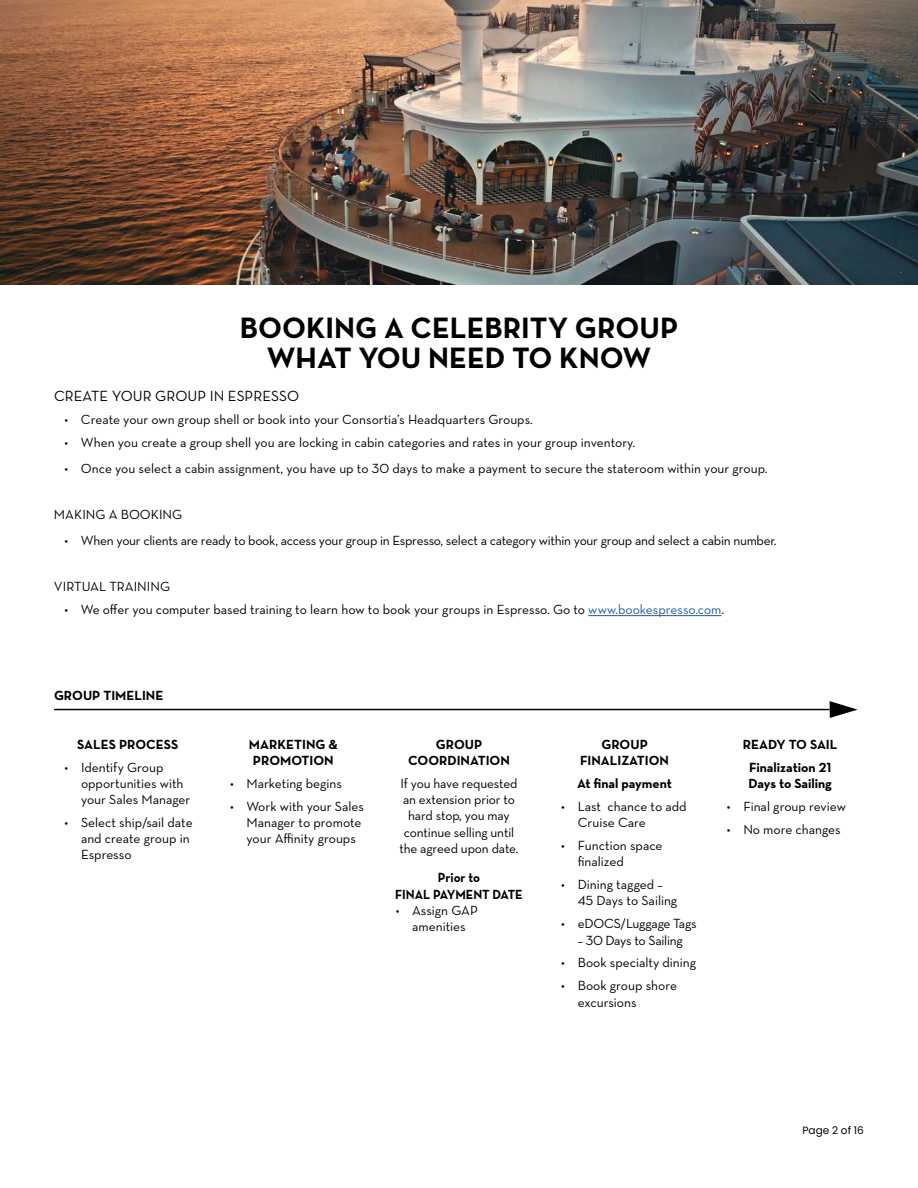
<style>
.page{position:relative;width:918px;height:1188px;background:#fff}
.page>*{position:absolute;margin:0;border:0;box-sizing:border-box;transform-origin:0 0}
.t1{font:700 30px/30px "Neutraface Text";color:#000;text-align:center}
.t2{font:15px "Neutraface Text";color:#000}
.t3{font:13.5px/16.2px "Neutraface Text";color:#000}
.t4{font:13.5px "Neutraface Text";letter-spacing:-.02em;color:#000}
.t5{font:700 13.5px/16.2px "Neutraface Text";color:#000;text-align:center}
.t6{font:700 13.5px/16.2px "Neutraface Text";color:#000;text-align:center;scale:.94 1}
.t7{font:10.5px "Poppins";color:#000}
.s1{color:#215e9e}
</style>
<div class="page">
<img style="left:0;top:0;width:918px;height:285px">
<hr style="left:588px;top:615px;width:134px;height:1px;background:#215e9e">
<hr style="left:54px;top:709px;width:776px;height:1px;background:#000">
<svg style="left:830px;top:701px;width:28px;height:17px"></svg>
<h1 class="t1" style="left:240px;top:313px;width:440px">BOOKING A CELEBRITY GROUP<br>WHAT YOU NEED TO KNOW</h1>
<p class="t2" style="left:54px;top:386px;width:247px">CREATE YOUR GROUP IN ESPRESSO</p>
<p class="t3" style="left:64px;top:411px;width:470px">• Create your own group shell or book into your Consortia’s Headquarters Groups.</p>
<p class="t3" style="left:64px;top:434px;width:572px">• When you create a group shell you are locking in cabin categories and rates in your group inventory.</p>
<p class="t3" style="left:64px;top:460px;width:705px">• Once you select a cabin assignment, you have up to 30 days to make a payment to secure the stateroom within your group.</p>
<p class="t3" style="left:54px;top:506px;width:130px">MAKING A BOOKING</p>
<p class="t4" style="left:64px;top:532px;width:714px">• When your clients are ready to book, access your group in Espresso, select a category within your group and select a cabin number.</p>
<p class="t3" style="left:54px;top:578px;width:118px">VIRTUAL TRAINING</p>
<p class="t3" style="left:64px;top:601px;width:661px">• We offer you computer based training to learn how to book your groups in Espresso. Go to <span class="s1">www.bookespresso.com</span>.</p>
<p class="t5" style="left:54px;top:687px;width:111px">GROUP TIMELINE</p>
<p class="t5" style="left:77px;top:736px;width:103px">SALES PROCESS</p>
<p class="t3" style="left:81px;top:759px;width:111px;text-indent:-16px">• Identify Group opportunities with your Sales Manager</p>
<p class="t3" style="left:81px;top:814px;width:113px;text-indent:-16px">• Select ship/sail date and create group in<br>Espresso</p>
<p class="t5" style="left:249px;top:736px;width:90px">MARKETING &amp;<br>PROMOTION</p>
<p class="t3" style="left:230px;top:775px;width:113px">• Marketing begins</p>
<p class="t3" style="left:247px;top:798px;width:119px;text-indent:-16px">• Work with your Sales<br>Manager to promote your Affinity groups</p>
<p class="t5" style="left:408px;top:736px;width:103px">GROUP<br>COORDINATION</p>
<p class="t3" style="left:399px;top:775px;width:121px;text-align:center">If you have requested an extension prior to hard stop, you may continue selling until the agreed upon date.</p>
<p class="t6" style="left:395px;top:870px;width:137px">Prior to<br>FINAL PAYMENT DATE</p>
<p class="t3" style="left:396px;top:902px;width:84px;text-align:center">• Assign GAP amenities</p>
<p class="t5" style="left:580px;top:736px;width:90px">GROUP<br>FINALIZATION</p>
<p class="t5" style="left:577px;top:775px;width:96px">At final payment</p>
<p class="t3" style="left:578px;top:798px;width:110px;text-indent:-16px">• Last chance to add<br>Cruise Care</p>
<p class="t3" style="left:578px;top:837px;width:86px;text-indent:-16px">• Function space finalized</p>
<p class="t3" style="left:578px;top:876px;width:101px;text-indent:-16px">• Dining tagged –<br>45 Days to Sailing</p>
<p class="t4" style="left:561px;top:915px;width:137px">• eDOCS/Luggage Tags</p>
<p class="t4" style="left:578px;top:931px;width:106px">– 30 Days to Sailing</p>
<p class="t3" style="left:561px;top:955px;width:136px">• Book specialty dining</p>
<p class="t3" style="left:578px;top:978px;width:101px;text-indent:-16px">• Book group shore excursions</p>
<p class="t5" style="left:743px;top:733px;width:96px;line-height:23px">READY TO SAIL<br>Finalization 21</p>
<p class="t5" style="left:748px;top:775px;width:85px">Days to Sailing</p>
<p class="t3" style="left:727px;top:798px;width:121px">• Final group review</p>
<p class="t3" style="left:727px;top:821px;width:115px">• No more changes</p>
<p class="t7" style="left:803px;top:1124px;width:63px">Page 2 of 16</p>
</div>
